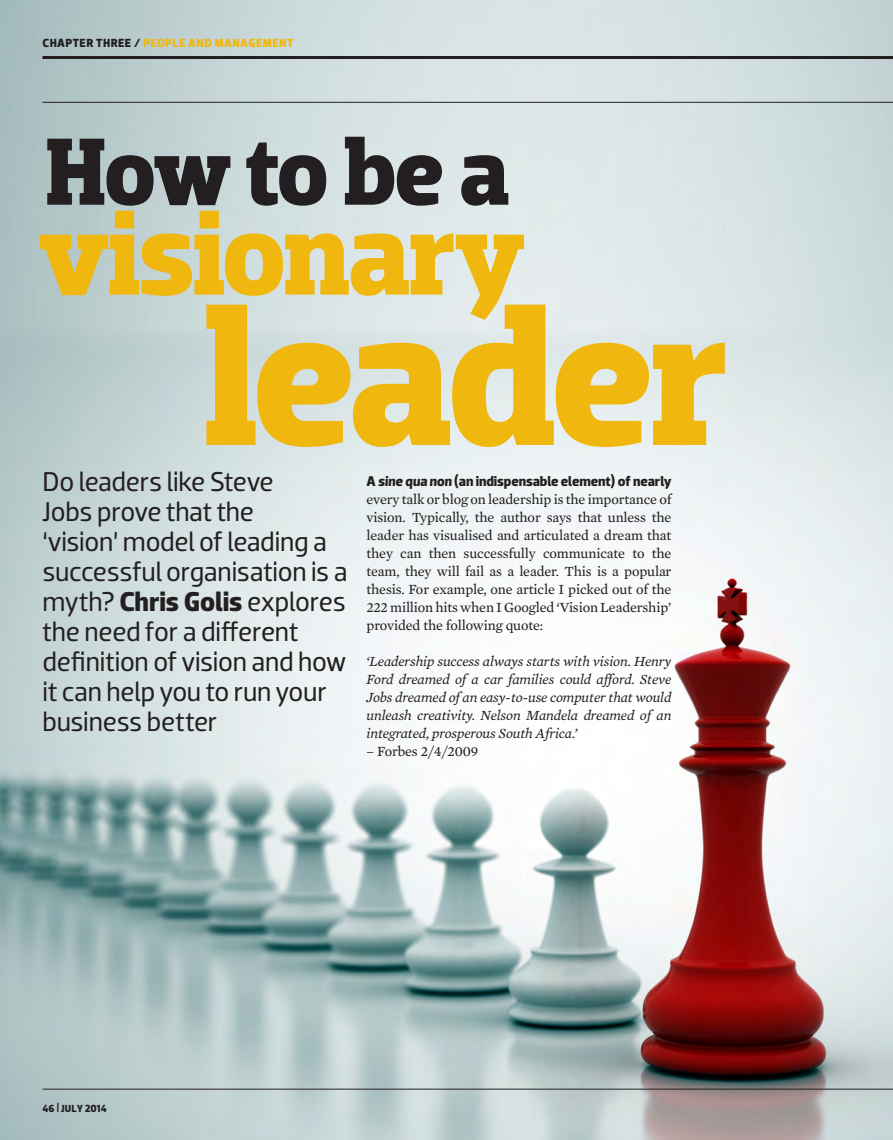
<style>
.page{position:relative;width:893px;height:1140px;background:#fff}
.page>*{position:absolute;margin:0;border:0;box-sizing:border-box;transform-origin:0 0}
.HC_Headline{font:700 200.4px "Dobra Slab";letter-spacing:-.035em;color:#f0b70e}
.HC_Headline-2{font:700 119.85px "Dobra Slab";letter-spacing:-.025em;color:#f0b70e}
.HC_Headline-3{font:700 97.05px "Dobra Slab";letter-spacing:-.035em;color:#231f20}
.Standfirst{font:27.75px/30px "Dobra";letter-spacing:-.01em;color:#231f20}
.Body_Copy{font:14.25px/18px "Mercury Text G2";letter-spacing:-.01em;color:#231f20;text-align:justify}
.Body_Copy_-_Para_1{font:italic 14.25px/18px "Mercury Text G2";letter-spacing:-.01em;color:#231f20;text-align:justify}
.Body_Copy_-_Para_1-2{font:14.25px "Mercury Text G2";letter-spacing:-.01em;color:#231f20}
.t1{font:700 12px "Dobra";letter-spacing:.035em;color:#f0b70e}
.t2{font:700 10.5px "Dobra";color:#231f20}
.s1{color:#231f20}
.s2{font-weight:700}
.s3{font-family:"Dobra";font-weight:700}
.s4{font-family:"Dobra";font-weight:700;font-style:italic}
</style>
<div class="page">
<img style="left:0;top:298px;width:893px;height:842px">
<hr style="left:43px;top:102px;width:850px;height:1px;background:#231f20">
<hr style="left:43px;top:56px;width:850px;height:3px;background:#231f20">
<hr style="left:43px;top:1088px;width:850px;height:1px;background:#231f20">
<p class="t1" style="left:43px;top:36px;width:252px"><span class="s1">CHAPTER THREE /</span> PEOPLE AND MANAGEMENT</p>
<p class="HC_Headline-3" style="left:45px;top:115px;width:466px">How to be a</p>
<p class="HC_Headline-2" style="left:38px;top:184px;width:489px">visionary</p>
<p class="HC_Headline" style="left:202px;top:259px;width:531px">leader</p>
<p class="Standfirst" style="left:42px;top:466px;width:306px">Do leaders like Steve<br>Jobs prove that the<br>‘vision’ model of leading a successful organisation is a myth? <span class="s2">Chris Golis</span> explores the need for a different definition of vision and how it can help you to run your business better</p>
<p class="Body_Copy" style="left:367px;top:472px;width:306px"><span class="s3">A</span> <span class="s4">sine qua non</span> <span class="s3">(an indispensable element) of nearly </span>every talk or blog on leadership is the importance of vision. Typically, the author says that unless the leader has visualised and articulated a dream that they can then successfully communicate to the team, they will fail as a leader. This is a popular thesis. For example, one article I picked out of the 222 million hits when I Googled ‘Vision Leadership’ provided the following quote:</p>
<p class="Body_Copy_-_Para_1" style="left:367px;top:652px;width:306px">‘Leadership success always starts with vision. Henry Ford dreamed of a car families could afford. Steve Jobs dreamed of an easy-to-use computer that would unleash creativity. Nelson Mandela dreamed of an integrated, prosperous South Africa.’</p>
<p class="Body_Copy_-_Para_1-2" style="left:367px;top:743px;width:113px">– Forbes 2/4/2009</p>
<p class="t2" style="left:43px;top:1102px;width:66px">46 | JULY 2014</p>
</div>
